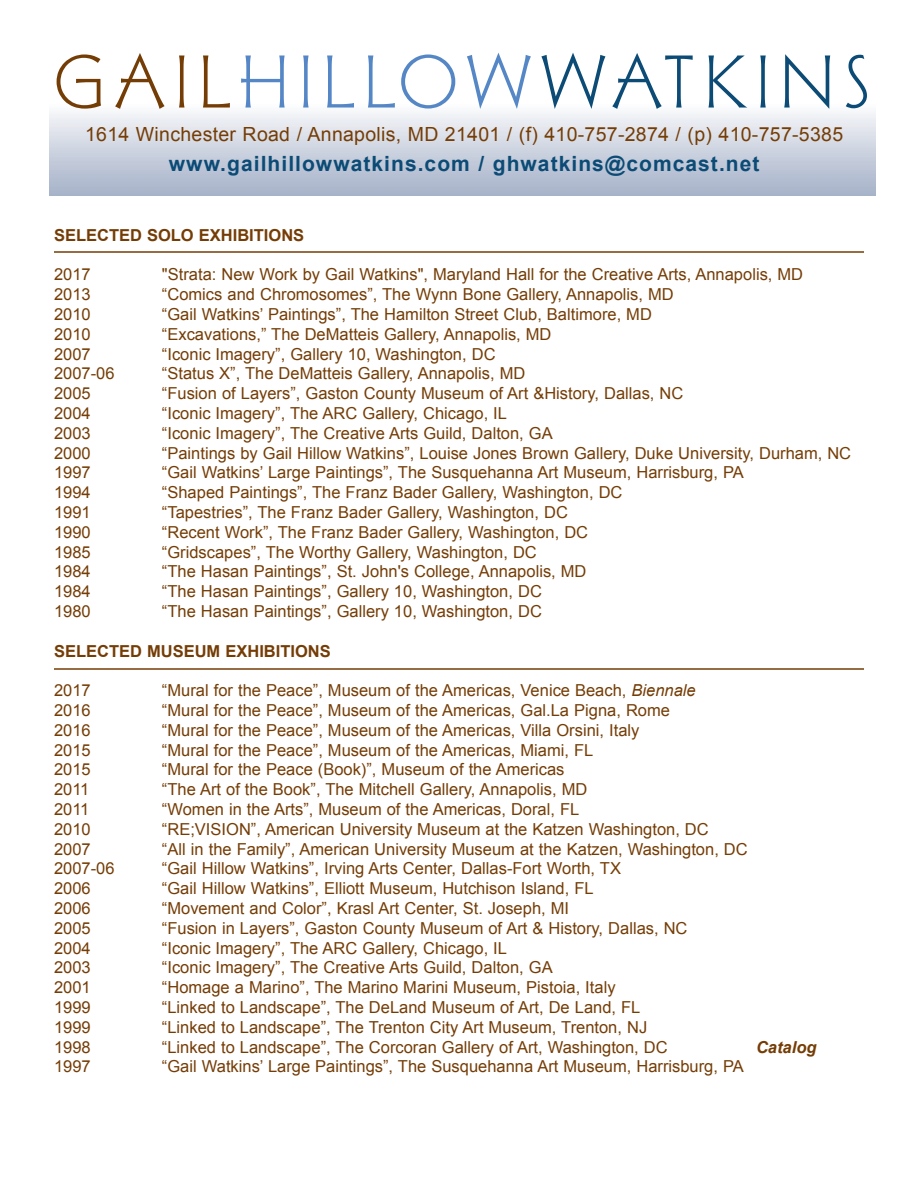
<style>
.page{position:relative;width:918px;height:1188px;background:#fff}
.page>*{position:absolute;margin:0;border:0;box-sizing:border-box;transform-origin:0 0}
.t1{font:78px "Wade Sans Light Plain";letter-spacing:.135em;color:#0b4b75}
.t2{font:700 21px "Arial";letter-spacing:.05em;color:#0b4b75}
.t3{font:19.5px "Arial";letter-spacing:.015em;color:#753d06}
.t4{font:16.5px "Arial";color:#753d06}
.t5{font:700 16.5px "Arial";color:#753d06}
.t6{font:italic 700 16.5px "Arial";color:#753d06}
.s1{color:#753d06}
.s2{color:#5587c6}
.s3{font-style:italic}
</style>
<div class="page">
<div style="left:49px;top:104px;width:827px;height:92px;background:linear-gradient(to bottom,#fafbfc,#a5b1c7)"></div>
<hr style="left:54px;top:251px;width:810px;height:2px;background:#753d06">
<hr style="left:54px;top:668px;width:810px;height:2px;background:#753d06">
<p class="t1" style="left:54px;top:38px;width:817px"><span class="s1">GAIL</span><span class="s2">HILLOW</span>WATKINS</p>
<p class="t3" style="left:85px;top:121px;width:760px">1614 Winchester Road / Annapolis, MD 21401 / (f) 410-757-2874 / (p) 410-757-5385</p>
<p class="t2" style="left:169px;top:149px;width:592px">www.gailhillowwatkins.com / ghwatkins@comcast.net</p>
<p class="t5" style="left:54px;top:224px;width:252px">SELECTED SOLO EXHIBITIONS</p>
<p class="t4" style="left:54px;top:264px;width:38px">2017</p>
<p class="t4" style="left:162px;top:264px;width:643px">"Strata: New Work by Gail Watkins", Maryland Hall for the Creative Arts, Annapolis, MD</p>
<p class="t4" style="left:54px;top:284px;width:38px">2013</p>
<p class="t4" style="left:162px;top:284px;width:513px">“Comics and Chromosomes”, The Wynn Bone Gallery, Annapolis, MD</p>
<p class="t4" style="left:54px;top:303px;width:38px">2010</p>
<p class="t4" style="left:162px;top:303px;width:491px">“Gail Watkins’ Paintings”, The Hamilton Street Club, Baltimore, MD</p>
<p class="t4" style="left:54px;top:323px;width:38px">2010</p>
<p class="t4" style="left:162px;top:323px;width:391px">“Excavations,” The DeMatteis Gallery, Annapolis, MD</p>
<p class="t4" style="left:54px;top:343px;width:38px">2007</p>
<p class="t4" style="left:162px;top:343px;width:335px">“Iconic Imagery”, Gallery 10, Washington, DC</p>
<p class="t4" style="left:54px;top:363px;width:62px">2007-06</p>
<p class="t4" style="left:162px;top:363px;width:365px">“Status X”, The DeMatteis Gallery, Annapolis, MD</p>
<p class="t4" style="left:54px;top:383px;width:38px">2005</p>
<p class="t4" style="left:162px;top:383px;width:523px">“Fusion of Layers”, Gaston County Museum of Art &amp;History, Dallas, NC</p>
<p class="t4" style="left:54px;top:402px;width:38px">2004</p>
<p class="t4" style="left:162px;top:402px;width:347px">“Iconic Imagery”, The ARC Gallery, Chicago, IL</p>
<p class="t4" style="left:54px;top:422px;width:38px">2003</p>
<p class="t4" style="left:162px;top:422px;width:392px">“Iconic Imagery”, The Creative Arts Guild, Dalton, GA</p>
<p class="t4" style="left:54px;top:442px;width:38px">2000</p>
<p class="t4" style="left:162px;top:442px;width:691px">“Paintings by Gail Hillow Watkins”, Louise Jones Brown Gallery, Duke University, Durham, NC</p>
<p class="t4" style="left:54px;top:462px;width:38px">1997</p>
<p class="t4" style="left:162px;top:462px;width:583px">“Gail Watkins’ Large Paintings”, The Susquehanna Art Museum, Harrisburg, PA</p>
<p class="t4" style="left:54px;top:482px;width:38px">1994</p>
<p class="t4" style="left:162px;top:482px;width:462px">“Shaped Paintings”, The Franz Bader Gallery, Washington, DC</p>
<p class="t4" style="left:54px;top:501px;width:38px">1991</p>
<p class="t4" style="left:162px;top:501px;width:407px">“Tapestries”, The Franz Bader Gallery, Washington, DC</p>
<p class="t4" style="left:54px;top:521px;width:38px">1990</p>
<p class="t4" style="left:162px;top:521px;width:428px">“Recent Work”, The Franz Bader Gallery, Washington, DC</p>
<p class="t4" style="left:54px;top:541px;width:38px">1985</p>
<p class="t4" style="left:162px;top:541px;width:376px">“Gridscapes”, The Worthy Gallery, Washington, DC</p>
<p class="t4" style="left:54px;top:561px;width:38px">1984</p>
<p class="t4" style="left:162px;top:561px;width:426px">“The Hasan Paintings”, St. John's College, Annapolis, MD</p>
<p class="t4" style="left:54px;top:581px;width:38px">1984</p>
<p class="t4" style="left:162px;top:581px;width:381px">“The Hasan Paintings”, Gallery 10, Washington, DC</p>
<p class="t4" style="left:54px;top:600px;width:38px">1980</p>
<p class="t4" style="left:162px;top:600px;width:381px">“The Hasan Paintings”, Gallery 10, Washington, DC</p>
<p class="t5" style="left:54px;top:640px;width:278px">SELECTED MUSEUM EXHIBITIONS</p>
<p class="t4" style="left:54px;top:680px;width:38px">2017</p>
<p class="t4" style="left:162px;top:680px;width:535px">“Mural for the Peace”, Museum of the Americas, Venice Beach, <span class="s3">Biennale</span></p>
<p class="t4" style="left:54px;top:699px;width:38px">2016</p>
<p class="t4" style="left:162px;top:699px;width:510px">“Mural for the Peace”, Museum of the Americas, Gal.La Pigna, Rome</p>
<p class="t4" style="left:54px;top:719px;width:38px">2016</p>
<p class="t4" style="left:162px;top:719px;width:479px">“Mural for the Peace”, Museum of the Americas, Villa Orsini, Italy</p>
<p class="t4" style="left:54px;top:739px;width:38px">2015</p>
<p class="t4" style="left:162px;top:739px;width:433px">“Mural for the Peace”, Museum of the Americas, Miami, FL</p>
<p class="t4" style="left:54px;top:759px;width:38px">2015</p>
<p class="t4" style="left:162px;top:759px;width:404px">“Mural for the Peace (Book)”, Museum of the Americas</p>
<p class="t4" style="left:54px;top:779px;width:37px">2011</p>
<p class="t4" style="left:162px;top:779px;width:427px">“The Art of the Book”, The Mitchell Gallery, Annapolis, MD</p>
<p class="t4" style="left:54px;top:798px;width:37px">2011</p>
<p class="t4" style="left:162px;top:798px;width:419px">“Women in the Arts”, Museum of the Americas, Doral, FL</p>
<p class="t4" style="left:54px;top:818px;width:38px">2010</p>
<p class="t4" style="left:162px;top:818px;width:548px">“RE;VISION”, American University Museum at the Katzen Washington, DC</p>
<p class="t4" style="left:54px;top:838px;width:38px">2007</p>
<p class="t4" style="left:162px;top:838px;width:587px">“All in the Family”, American University Museum at the Katzen, Washington, DC</p>
<p class="t4" style="left:54px;top:858px;width:62px">2007-06</p>
<p class="t4" style="left:162px;top:858px;width:461px">“Gail Hillow Watkins”, Irving Arts Center, Dallas-Fort Worth, TX</p>
<p class="t4" style="left:54px;top:878px;width:38px">2006</p>
<p class="t4" style="left:162px;top:878px;width:433px">“Gail Hillow Watkins”, Elliott Museum, Hutchison Island, FL</p>
<p class="t4" style="left:54px;top:897px;width:38px">2006</p>
<p class="t4" style="left:162px;top:897px;width:409px">“Movement and Color”, Krasl Art Center, St. Joseph, MI</p>
<p class="t4" style="left:54px;top:917px;width:38px">2005</p>
<p class="t4" style="left:162px;top:917px;width:527px">“Fusion in Layers”, Gaston County Museum of Art &amp; History, Dallas, NC</p>
<p class="t4" style="left:54px;top:937px;width:38px">2004</p>
<p class="t4" style="left:162px;top:937px;width:347px">“Iconic Imagery”, The ARC Gallery, Chicago, IL</p>
<p class="t4" style="left:54px;top:957px;width:38px">2003</p>
<p class="t4" style="left:162px;top:957px;width:392px">“Iconic Imagery”, The Creative Arts Guild, Dalton, GA</p>
<p class="t4" style="left:54px;top:977px;width:38px">2001</p>
<p class="t4" style="left:162px;top:977px;width:455px">“Homage a Marino”, The Marino Marini Museum, Pistoia, Italy</p>
<p class="t4" style="left:54px;top:996px;width:38px">1999</p>
<p class="t4" style="left:162px;top:996px;width:480px">“Linked to Landscape”, The DeLand Museum of Art, De Land, FL</p>
<p class="t4" style="left:54px;top:1016px;width:38px">1999</p>
<p class="t4" style="left:162px;top:1016px;width:487px">“Linked to Landscape”, The Trenton City Art Museum, Trenton, NJ</p>
<p class="t4" style="left:54px;top:1036px;width:38px">1998</p>
<p class="t4" style="left:162px;top:1036px;width:507px">“Linked to Landscape”, The Corcoran Gallery of Art, Washington, DC</p>
<p class="t6" style="left:756px;top:1036px;width:62px">Catalog</p>
<p class="t4" style="left:54px;top:1056px;width:38px">1997</p>
<p class="t4" style="left:162px;top:1056px;width:583px">“Gail Watkins’ Large Paintings”, The Susquehanna Art Museum, Harrisburg, PA</p>
</div>
